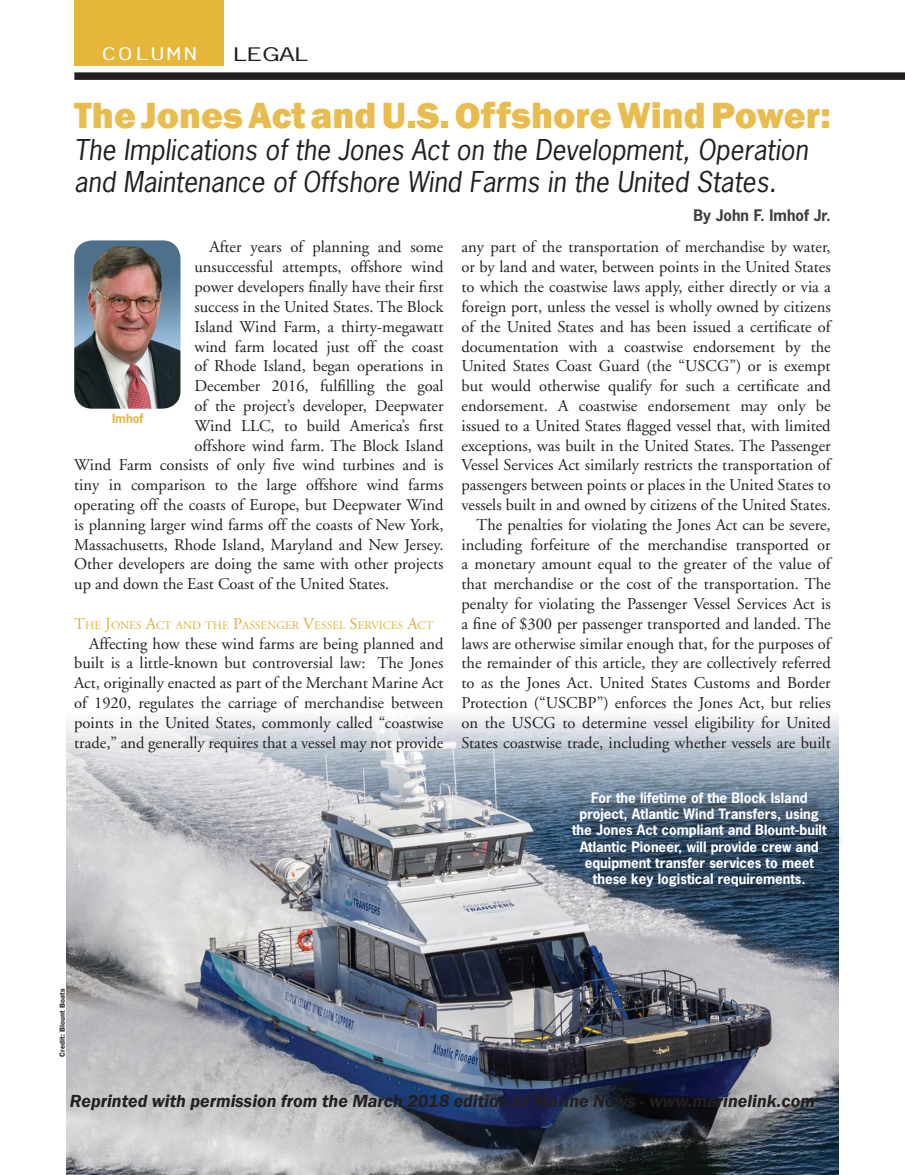
<style>
.page{position:relative;width:905px;height:1175px;background:#fff}
.page>*{position:absolute;margin:0;border:0;box-sizing:border-box;transform-origin:0 0}
.t1{font:800 37.5px "Franklin Gothic";color:#e9bc50}
.t2{font:italic 27px/32.4px "News Gothic";color:#231f20}
.Body_Text{font:italic 600 18px "Franklin Gothic";color:#231f20}
.t3{font:700 17.55px "Letter Gothic Std";color:#fff;scale:1.54 1}
.t4{font:17.55px "News Gothic";color:#231f20;scale:1.54 1}
.Body_Text-2{font:16.5px/19.8px "Adobe Garamond";color:#231f20;text-align:justify}
.t5{font:700 15px "News Gothic";color:#3e3e3f}
.t6{font:700 13.5px/16.2px "News Gothic";color:#fff;text-align:center}
.t7{font:700 12px "News Gothic";color:#e5b63a}
.t8{font:11.55px "Adobe Garamond";color:#dcb238}
.t9{font:600 7.5px "Franklin Gothic";letter-spacing:.01em;color:#231f20}
.s1{font-size:16.5px}
</style>
<div class="page">
<img style="left:67px;top:715px;width:771px;height:459px">
<div style="left:74px;top:0;width:150px;height:66px;background:#e5b63a"></div>
<div style="left:74px;top:72px;width:830px;height:8px;background:#231f20"></div>
<img style="left:74px;top:240px;width:106px;height:169px">
<div style="left:575px;top:794px;width:269px;height:110px;background:#231f20;opacity:.75"></div>
<p class="t3" style="left:101px;top:43px;width:65px">COLUMN</p>
<p class="t4" style="left:233px;top:43px;width:50px">LEGAL</p>
<p class="t1" style="left:74px;top:91px;width:758px">The Jones Act and U.S. Offshore Wind Power:</p>
<p class="t2" style="left:74px;top:133px;width:735px">The Implications of the Jones Act on the Development, Operation and Maintenance of Offshore Wind Farms in the United States.</p>
<p class="t5" style="left:693px;top:205px;width:139px">By John F. Imhof Jr.</p>
<p class="Body_Text-2" style="left:209px;top:238px;width:235px">After years of planning and some</p>
<p class="Body_Text-2" style="left:194px;top:257px;width:250px">unsuccessful attempts, offshore wind</p>
<p class="Body_Text-2" style="left:194px;top:277px;width:250px">power developers finally have their first</p>
<p class="Body_Text-2" style="left:194px;top:297px;width:250px">success in the United States. The Block</p>
<p class="Body_Text-2" style="left:194px;top:317px;width:250px">Island Wind Farm, a thirty-megawatt</p>
<p class="Body_Text-2" style="left:194px;top:337px;width:250px">wind farm located just off the coast</p>
<p class="Body_Text-2" style="left:194px;top:356px;width:250px">of Rhode Island, began operations in</p>
<p class="Body_Text-2" style="left:194px;top:376px;width:250px">December 2016, fulfilling the goal</p>
<p class="Body_Text-2" style="left:194px;top:396px;width:250px">of the project’s developer, Deepwater</p>
<p class="Body_Text-2" style="left:194px;top:416px;width:250px">Wind LLC, to build America’s first</p>
<p class="Body_Text-2" style="left:194px;top:436px;width:250px">offshore wind farm. The Block Island</p>
<p class="Body_Text-2" style="left:74px;top:455px;width:371px">Wind Farm consists of only five wind turbines and is</p>
<p class="Body_Text-2" style="left:74px;top:475px;width:371px">tiny in comparison to the large offshore wind farms</p>
<p class="Body_Text-2" style="left:74px;top:495px;width:371px">operating off the coasts of Europe, but Deepwater Wind</p>
<p class="Body_Text-2" style="left:74px;top:515px;width:371px">is planning larger wind farms off the coasts of New York,</p>
<p class="Body_Text-2" style="left:74px;top:535px;width:371px">Massachusetts, Rhode Island, Maryland and New Jersey.</p>
<p class="Body_Text-2" style="left:74px;top:554px;width:371px">Other developers are doing the same with other projects</p>
<p class="Body_Text-2" style="left:74px;top:574px;width:316px">up and down the East Coast of the United States.</p>
<p class="t8" style="left:74px;top:619px;width:360px"><span class="s1">T</span>HE <span class="s1">J</span>ONES <span class="s1">A</span>CT AND THE <span class="s1">P</span>ASSENGER <span class="s1">V</span>ESSEL <span class="s1">S</span>ERVICES <span class="s1">A</span>CT</p>
<p class="Body_Text-2" style="left:74px;top:634px;width:371px;text-indent:15px">Affecting how these wind farms are being planned and built is a little-known but controversial law: The Jones Act, originally enacted as part of the Merchant Marine Act of 1920, regulates the carriage of merchandise between points in the United States, commonly called “coastwise trade,” and generally requires that a vessel may not provide</p>
<p class="t7" style="left:112px;top:410px;width:33px">Imhof</p>
<p class="Body_Text-2" style="left:461px;top:238px;width:371px">any part of the transportation of merchandise by water, or by land and water, between points in the United States to which the coastwise laws apply, either directly or via a foreign port, unless the vessel is wholly owned by citizens of the United States and has been issued a certificate of documentation with a coastwise endorsement by the United States Coast Guard (the “USCG”) or is exempt but would otherwise qualify for such a certificate and endorsement. A coastwise endorsement may only be issued to a United States flagged vessel that, with limited exceptions, was built in the United States. The Passenger Vessel Services Act similarly restricts the transportation of passengers between points or places in the United States to vessels built in and owned by citizens of the United States.</p>
<p class="Body_Text-2" style="left:461px;top:515px;width:371px;text-indent:15px">The penalties for violating the Jones Act can be severe, including forfeiture of the merchandise transported or a monetary amount equal to the greater of the value of that merchandise or the cost of the transportation. The penalty for violating the Passenger Vessel Services Act is a fine of $300 per passenger transported and landed. The laws are otherwise similar enough that, for the purposes of the remainder of this article, they are collectively referred to as the Jones Act. United States Customs and Border Protection (“USCBP”) enforces the Jones Act, but relies on the USCG to determine vessel eligibility for United States coastwise trade, including whether vessels are built</p>
<p class="t6" style="left:572px;top:789px;width:256px">For the lifetime of the Block Island project, Atlantic Wind Transfers, using the Jones Act compliant and Blount-built Atlantic Pioneer, will provide crew and equipment transfer services to meet these key logistical requirements.</p>
<p class="t9" style="left:58px;top:1056px;width:70px;rotate:-90deg">Credit: Blount Boats</p>
<p class="Body_Text" style="left:70px;top:1089px;width:746px">Reprinted with permission from the March 2018 edition of Marine News - www.marinelink.com</p>
</div>
